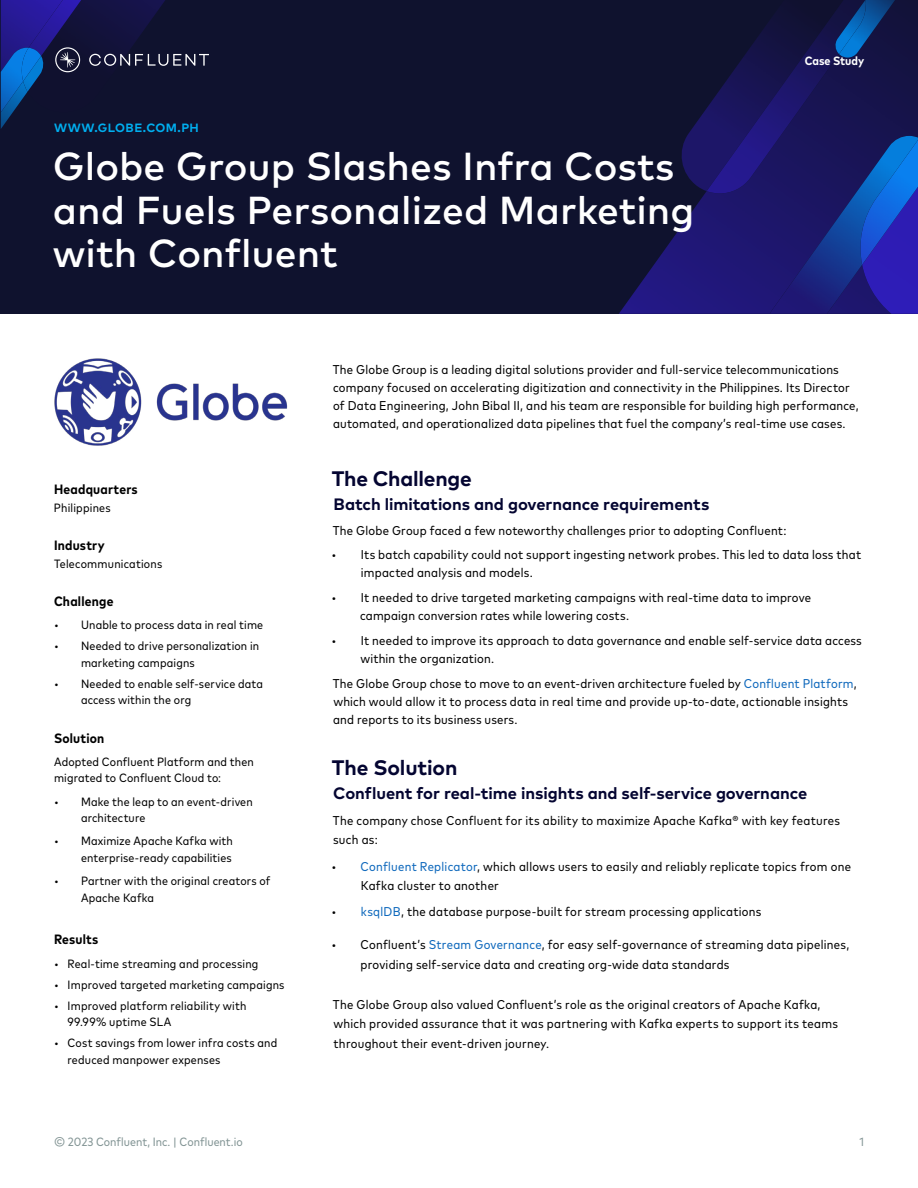
<style>
.page{position:relative;width:918px;height:1188px;background:#fff}
.page>*{position:absolute;margin:0;border:0;box-sizing:border-box;transform-origin:0 0}
.t1{font:500 39px/43.5px "Mark Pro";color:#fff}
.t2{font:700 21px "Mark Pro";letter-spacing:-.01em;color:#040531}
.t3{font:700 16.5px "Mark Pro";color:#040531}
.t4{font:700 condensed 13.5px "Mark Pro";letter-spacing:.015em;color:#000}
.t5{font:condensed 12.75px/18px "Mark Pro";letter-spacing:.02em;color:#000}
.t6{font:condensed 12px/16.5px "Mark Pro";letter-spacing:.015em;color:#000}
.t7{font:condensed 12px "Mark Pro";color:#829494}
.t8{font:700 12px "Mark Pro";letter-spacing:.035em;color:#00aeef}
.t9{font:700 condensed 12px "Mark Pro";color:#fff}
.s1{color:#0e68bc}
</style>
<div class="page">
<img style="left:0;top:107px;width:1px;height:16px">
<img style="left:0;top:44px;width:1px;height:63px">
<div style="left:1px;top:0;width:917px;height:314px;background:#0f122e"></div>
<img style="left:1px;top:0;width:27px;height:48px">
<img style="left:1px;top:112px;width:12px;height:17px">
<img style="left:1px;top:48px;width:26px;height:64px">
<img style="left:28px;top:0;width:137px;height:73px">
<img style="left:29px;top:0;width:52px;height:56px">
<img style="left:23px;top:56px;width:21px;height:36px">
<img style="left:20px;top:48px;width:21px;height:33px">
<img style="left:619px;top:0;width:299px;height:314px">
<div style="left:865px;top:95px;width:53px;height:41px;background:#16134b"></div>
<img style="left:770px;top:136px;width:148px;height:178px">
<img style="left:859px;top:138px;width:59px;height:127px">
<img style="left:680px;top:0;width:27px;height:191px">
<img style="left:707px;top:0;width:158px;height:193px">
<img style="left:839px;top:0;width:56px;height:58px">
<img style="left:834px;top:0;width:33px;height:54px">
<svg style="left:89px;top:54px;width:120px;height:12px"></svg>
<svg style="left:55px;top:47px;width:25px;height:25px"></svg>
<img style="left:54px;top:358px;width:234px;height:88px">
<p class="t8" style="left:54px;top:119px;width:146px">WWW.GLOBE.COM.PH</p>
<h1 class="t1" style="left:53px;top:141px;width:643px">Globe Group Slashes Infra Costs and Fuels Personalized Marketing with Confluent</h1>
<p class="t9" style="left:805px;top:51px;width:61px">Case Study</p>
<p class="t4" style="left:54px;top:479px;width:85px">Headquarters</p>
<p class="t6" style="left:54px;top:498px;width:58px">Philippines</p>
<p class="t4" style="left:54px;top:535px;width:52px">Industry</p>
<p class="t6" style="left:54px;top:554px;width:110px">Telecommunications</p>
<p class="t4" style="left:54px;top:591px;width:61px">Challenge</p>
<p class="t6" style="left:54px;top:616px;width:211px">• Unable to process data in real time</p>
<p class="t6" style="left:81px;top:637px;width:180px;text-indent:-27px">• Needed to drive personalization in marketing campaigns</p>
<p class="t6" style="left:81px;top:674px;width:183px;text-indent:-27px">• Needed to enable self-service data access within the org</p>
<p class="t4" style="left:54px;top:728px;width:52px">Solution</p>
<p class="t6" style="left:54px;top:752px;width:201px">Adopted Confluent Platform and then migrated to Confluent Cloud to:</p>
<p class="t6" style="left:81px;top:792px;width:173px;text-indent:-27px">• Make the leap to an event-driven architecture</p>
<p class="t6" style="left:54px;top:832px;width:180px;text-align:right">• Maximize Apache Kafka with enterprise-ready capabilities</p>
<p class="t6" style="left:81px;top:872px;width:191px;text-indent:-27px">• Partner with the original creators of<br>Apache Kafka</p>
<p class="t4" style="left:54px;top:929px;width:46px">Results</p>
<p class="t6" style="left:54px;top:954px;width:206px">• Real-time streaming and processing</p>
<p class="t6" style="left:54px;top:975px;width:232px">• Improved targeted marketing campaigns</p>
<p class="t6" style="left:68px;top:996px;width:181px;text-indent:-14px">• Improved platform reliability with<br>99.99% uptime SLA</p>
<p class="t6" style="left:68px;top:1034px;width:211px;text-indent:-14px">• Cost savings from lower infra costs and reduced manpower expenses</p>
<p class="t7" style="left:54px;top:1133px;width:190px">© 2023 Confluent, Inc. | Confluent.io</p>
<p class="t5" style="left:333px;top:360px;width:527px">The Globe Group is a leading digital solutions provider and full-service telecommunications company focused on accelerating digitization and connectivity in the Philippines. Its Director of Data Engineering, John Bibal II, and his team are responsible for building high performance, automated, and operationalized data pipelines that fuel the company’s real-time use cases.</p>
<h2 class="t2" style="left:332px;top:463px;width:141px">The Challenge</h2>
<p class="t3" style="left:334px;top:492px;width:377px">Batch limitations and governance requirements</p>
<p class="t5" style="left:333px;top:520px;width:455px">The Globe Group faced a few noteworthy challenges prior to adopting Confluent:</p>
<p class="t5" style="left:361px;top:545px;width:502px;text-indent:-29px">• Its batch capability could not support ingesting network probes. This led to data loss that impacted analysis and models.</p>
<p class="t5" style="left:360px;top:588px;width:453px;text-indent:-28px">• It needed to drive targeted marketing campaigns with real-time data to improve campaign conversion rates while lowering costs.</p>
<p class="t5" style="left:360px;top:630px;width:503px;text-indent:-29px">• It needed to improve its approach to data governance and enable self-service data access within the organization.</p>
<p class="t5" style="left:333px;top:673px;width:525px">The Globe Group chose to move to an event-driven architecture fueled by <span class="s1">Confluent Platform</span>, which would allow it to process data in real time and provide up-to-date, actionable insights and reports to its business users.</p>
<h2 class="t2" style="left:332px;top:751px;width:127px">The Solution</h2>
<p class="t3" style="left:333px;top:780px;width:476px">Confluent for real-time insights and self-service governance</p>
<p class="t5" style="left:333px;top:810px;width:509px;line-height:19.5px">The company chose Confluent for its ability to maximize Apache Kafka® with key features such as:</p>
<p class="t5" style="left:361px;top:855px;width:492px;line-height:19.5px;text-indent:-29px">• <span class="s1">Confluent Replicator</span>, which allows users to easily and reliably replicate topics from one<br>Kafka cluster to another</p>
<p class="t5" style="left:332px;top:902px;width:431px">• <span class="s1">ksqlDB</span>, the database purpose-built for stream processing applications</p>
<p class="t5" style="left:360px;top:934px;width:490px;line-height:19.5px;text-indent:-29px">• Confluent’s <span class="s1">Stream Governance</span>, for easy self-governance of streaming data pipelines, providing self-service data and creating org-wide data standards</p>
<p class="t5" style="left:333px;top:993px;width:507px;line-height:19.5px">The Globe Group also valued Confluent’s role as the original creators of Apache Kafka, which provided assurance that it was partnering with Kafka experts to support its teams throughout their event-driven journey.</p>
<p class="t7" style="left:859px;top:1133px;width:6px">1</p>
</div>
